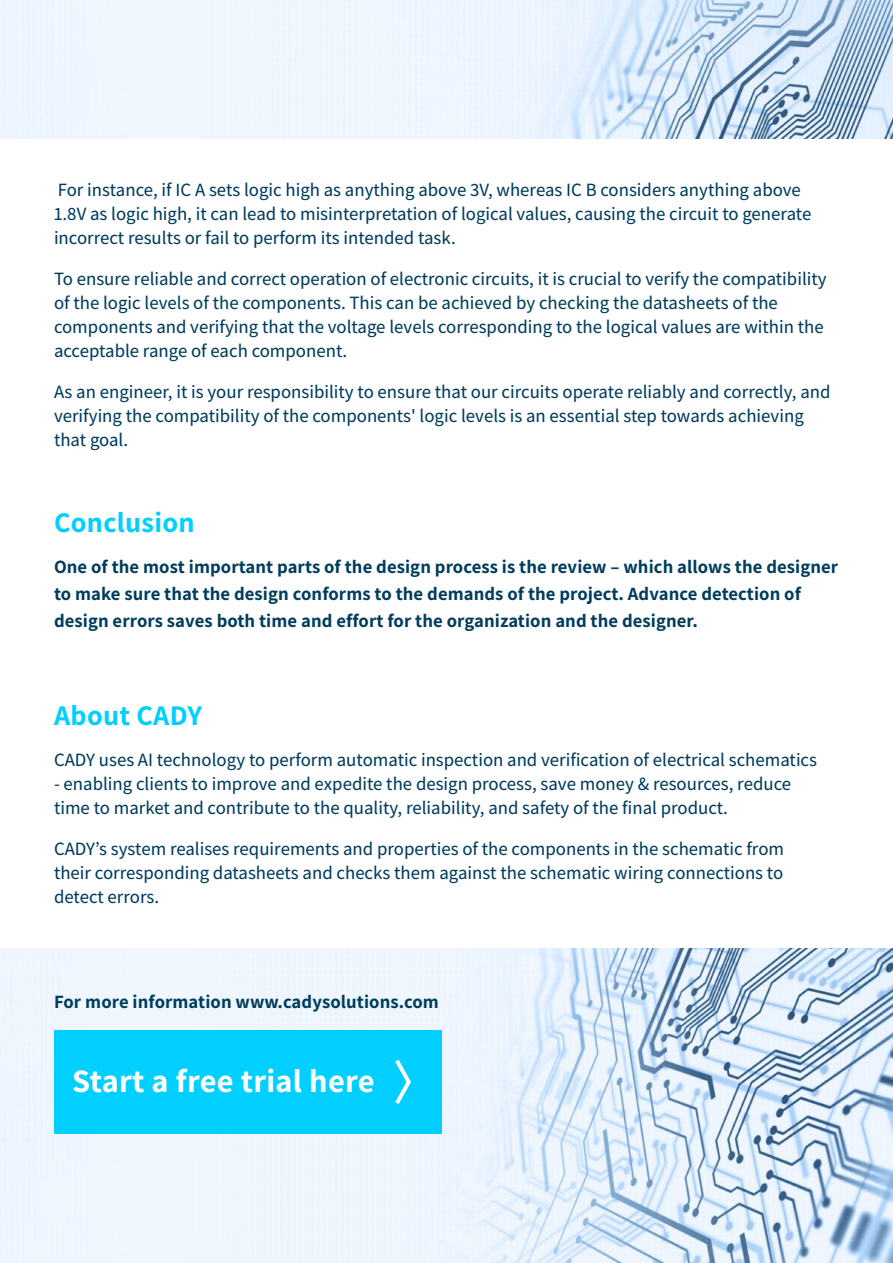
<style>
.page{position:relative;width:893px;height:1263px;background:#fff}
.page>*{position:absolute;margin:0;border:0;box-sizing:border-box;transform-origin:0 0}
.t1{font:700 32.55px "Assistant";letter-spacing:.01em;color:#fff}
.t2{font:700 28.5px "Assistant";letter-spacing:.01em;color:#00cfff}
.t3{font:500 18.75px/24px "Assistant";color:#003d5d}
.t4{font:700 18.75px/27px "Assistant";letter-spacing:.005em;color:#003d5d}
</style>
<div class="page">
<img style="left:0;top:0;width:893px;height:138px">
<img style="left:0;top:948px;width:893px;height:315px">
<div style="left:54px;top:1030px;width:387px;height:103px;background:#00cfff"></div>
<svg style="left:395px;top:1059px;width:16px;height:45px"></svg>
<p class="t3" style="left:54px;top:176px;width:759px">For instance ICif, A sets logic high as anything above , V3 whereas IC B considers anything above<br>1.8V as logic high it, can lead to misinterpretation of logical values, causing the circuit to generate incorrect results or fail to perform its intended task.</p>
<p class="t3" style="left:54px;top:265px;width:774px">To ensure reliable and correct operation of electronic circuits isit, crucial to verify the compatibility of the logic levels of the components. This can be achieved by checking the datasheets of the components and verifying that the voltage levels corresponding to the logical values are within the acceptable range of each component.</p>
<p class="t3" style="left:54px;top:378px;width:778px">As an engineer isit, your responsibility to ensure that our circuits operate reliably and correctly, and verifying the compatibility of the components' logic levels is an essential step towards achieving that goal.</p>
<h2 class="t2" style="left:54px;top:503px;width:142px">Conclusion</h2>
<p class="t4" style="left:54px;top:552px;width:786px">One of the most important parts of the design process is the review – which allows the designer to make sure that the design conforms to the demands of the project. Advance detection of design errors saves both time and effort for the organization and the designer.</p>
<h2 class="t2" style="left:54px;top:696px;width:150px">About CADY</h2>
<p class="t3" style="left:54px;top:747px;width:765px">CADY uses AI technology to perform automatic inspection and verification of electrical schematics</p>
<p class="t3" style="left:54px;top:771px;width:739px">- enabling clients to improve and expedite the design process, save money &amp; resources, reduce time to market and contribute to the quality, reliability, and safety of the final product.</p>
<p class="t3" style="left:54px;top:836px;width:732px;text-align:justify">CADY s’ system realises requirements and properties of the components in the schematic from their corresponding datasheets and checks them against the schematic wiring connections to detect errors.</p>
<p class="t4" style="left:54px;top:987px;width:386px">For more information www.cadysolutions.com</p>
<h1 class="t1" style="left:72px;top:1059px;width:304px">Start a free trial here</h1>
</div>
